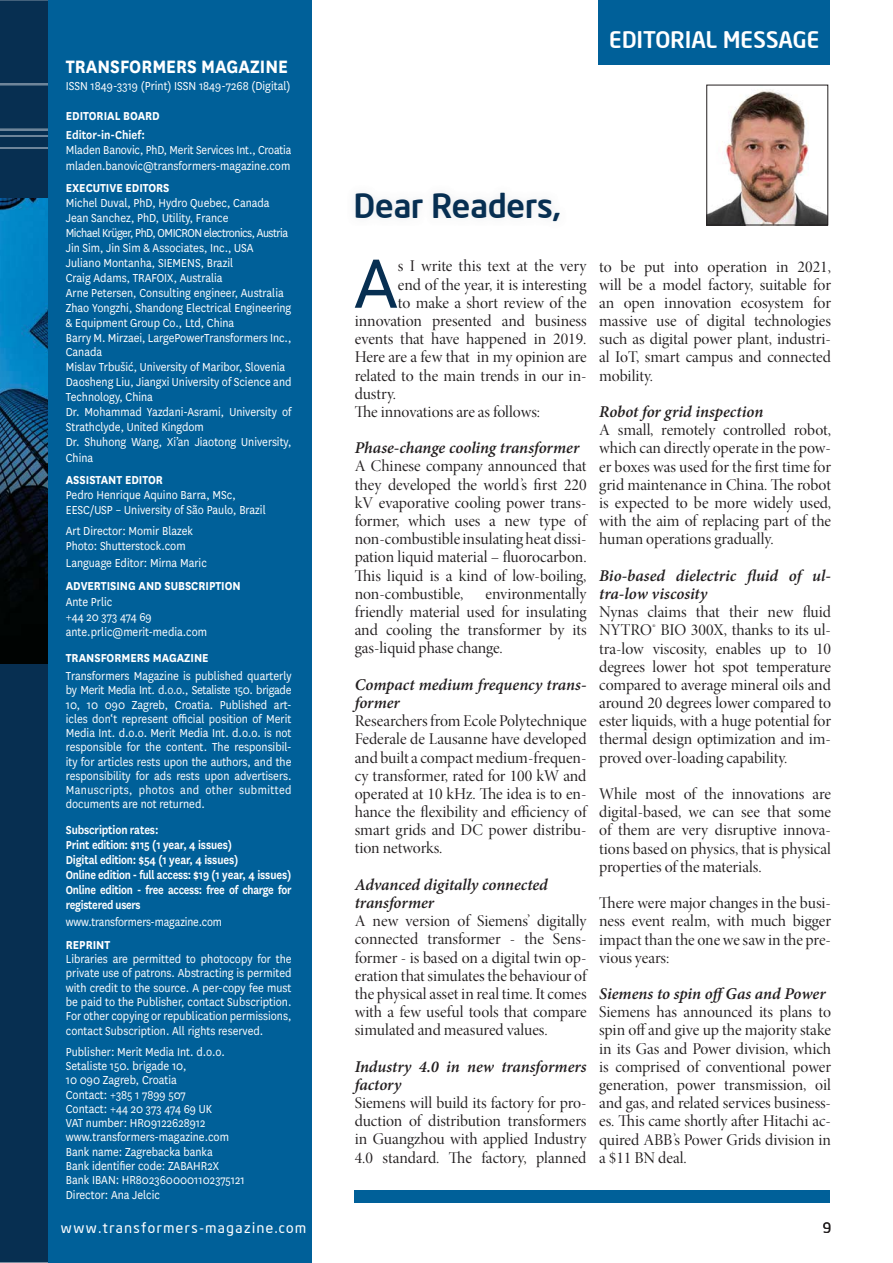
<style>
.page{position:relative;width:893px;height:1263px;background:#fff}
.page>*{position:absolute;margin:0;border:0;box-sizing:border-box;transform-origin:0 0}
.t1{font:67.65px "Roboto";color:#072f52}
.t2{font:500 33px "Neo Sans Intel";color:#072f52}
.t3{font:500 22.5px "Neo Sans Intel";letter-spacing:.01em;color:#fff}
.t4{font:700 21px "National";color:#fff;scale:.9 1}
.t5{font:16.5px/18.1px "Minion Pro Disp";color:#231f20;text-align:justify}
.t6{font:italic 600 16.5px/18.1px "Minion Pro";color:#231f20}
.t7{font:14.25px "Neo Sans Intel";letter-spacing:.11em;color:#fff}
.t8{font:14.25px "Neo Sans Intel";color:#231f20}
.t9{font:13.5px/15px "National";color:#fff;scale:.9 1}
.t10{font:600 13.5px/15px "National";letter-spacing:-.02em;color:#fff;scale:.88 1}
.t11{font:700 13.5px "National";color:#fff;scale:.9 1}
.t12{font:13.5px "National";color:#fff;scale:.88 1}
.t13{font:600 13.5px "National";color:#fff;scale:.9 1}
</style>
<div class="page">
<div style="left:0;top:0;width:48px;height:1263px;background:#072f51"></div>
<hr style="left:0;top:135px;width:56px;height:2px;background:#6e859a">
<hr style="left:0;top:129px;width:56px;height:1px;background:#6e859a">
<hr style="left:0;top:84px;width:56px;height:1px;background:#6e859a">
<hr style="left:0;top:147px;width:56px;height:2px;background:#6e859a">
<img style="left:0;top:199px;width:48px;height:465px">
<div style="left:48px;top:0;width:263px;height:1263px;background:#006099"></div>
<img style="left:708px;top:89px;width:118px;height:135px">
<div style="left:706px;top:85px;width:122px;height:141px;border:1px solid #231f20"></div>
<div style="left:355px;top:1190px;width:475px;height:12px;background:#006099"></div>
<div style="left:598px;top:0;width:232px;height:65px;background:#006099"></div>
<p class="t4" style="left:66px;top:54px;width:248px">TRANSFORMERS MAGAZINE</p>
<p class="t9" style="left:66px;top:80px;width:251px">ISSN 1849-3319 (Print) ISSN 1849-7268 (Digital)</p>
<p class="t11" style="left:66px;top:107px;width:106px">EDITORIAL BOARD</p>
<p class="t13" style="left:66px;top:130px;width:90px">Editor-in-Chief:</p>
<p class="t9" style="left:66px;top:142px;width:252px;line-height:16.5px">Mladen Banovic, PhD, Merit Services Int., Croatia mladen.banovic@transformers-magazine.com</p>
<p class="t11" style="left:66px;top:179px;width:117px">EXECUTIVE EDITORS</p>
<p class="t9" style="left:66px;top:196px;width:252px">Michel Duval, PhD, Hydro Quebec, Canada Jean Sanchez, PhD, Utility, France<br>Michael Krüger, PhD, OMICRON electronics, Austria Jin Sim, Jin Sim &amp; Associates, Inc., USA Juliano Montanha, SIEMENS, Brazil<br>Craig Adams, TRAFOIX, Australia<br>Arne Petersen, Consulting engineer, Australia Zhao Yongzhi, Shandong Electrical Engineering &amp; Equipment Group Co., Ltd, China<br>Barry M. Mirzaei, LargePowerTransformers Inc., Canada<br>Mislav Trbušić, University of Maribor, Slovenia Daosheng Liu, Jiangxi University of Science and Technology, China<br>Dr. Mohammad Yazdani-Asrami, University of Strathclyde, United Kingdom<br>Dr. Shuhong Wang, Xi’an Jiaotong University, China</p>
<p class="t11" style="left:66px;top:471px;width:109px">ASSISTANT EDITOR</p>
<p class="t9" style="left:66px;top:487px;width:224px;line-height:15.8px">Pedro Henrique Aquino Barra, MSc,<br>EESC/USP – University of São Paulo, Brazil</p>
<p class="t9" style="left:66px;top:524px;width:143px">Art Director: Momir Blazek<br>Photo: Shutterstock.com</p>
<p class="t9" style="left:66px;top:556px;width:158px">Language Editor: Mirna Maric</p>
<p class="t11" style="left:66px;top:577px;width:196px">ADVERTISING AND SUBSCRIPTION</p>
<p class="t9" style="left:66px;top:595px;width:159px">Ante Prlic<br>+44 20 373 474 69 ante.prlic@merit-media.com</p>
<p class="t11" style="left:66px;top:649px;width:160px">TRANSFORMERS MAGAZINE</p>
<p class="t9" style="left:66px;top:670px;width:252px;line-height:14.2px;text-align:justify">Transformers Magazine is published quarterly by Merit Media Int. d.o.o., Setaliste 150. brigade 10, 10 090 Zagreb, Croatia. Published art&shy;icles don‘t represent official position of Merit Media Int. d.o.o. Merit Media Int. d.o.o. is not responsible for the content. The responsibil&shy;ity for articles rests upon the authors, and the re sponsibility for ads rests upon advertisers.<br>Man uscripts, photos and other submitted docu ments are not returned.</p>
<p class="t10" style="left:66px;top:823px;width:258px">Subscription rates:<br>Print edition: $115 (1 year, 4 issues)<br>Digital edition: $54 (1 year, 4 issues)<br>Online edition - full access: $19 (1 year, 4 issues)<br>Online edition - free access: free of charge for r egistered users</p>
<p class="t12" style="left:66px;top:917px;width:179px">www.transformers-magazine.com</p>
<p class="t11" style="left:66px;top:936px;width:51px">REPRINT</p>
<p class="t9" style="left:66px;top:953px;width:252px;line-height:14.4px;text-align:justify">Libraries are permitted to photocopy for the private use of patrons. Abstracting is permited with credit to the source. A per-copy fee must be paid to the Publisher, contact Subscription.<br>For other copying or republication permis sions, contact Subscription. All rights reserved.</p>
<p class="t9" style="left:66px;top:1045px;width:200px;line-height:14.2px">Publisher: Merit Media Int. d.o.o.<br>Setaliste 150. brigade 10,<br>10 090 Zagreb, Croatia<br>Contact: +385 1 7899 507<br>Contact: +44 20 373 474 69 UK<br>VAT number: HR09122628912 www.transformers-magazine.com<br>Bank name: Zagrebacka banka<br>Bank identifier code: ZABAHR2X<br>Bank IBAN: HR8023600001102375121<br>Director: Ana Jelcic</p>
<h3 class="t3" style="left:609px;top:25px;width:212px">EDITORIAL MESSAGE</h3>
<h2 class="t2" style="left:354px;top:184px;width:209px">Dear Readers,</h2>
<h1 class="t1" style="left:354px;top:237px;width:45px">A</h1>
<p class="t5" style="left:398px;top:258px;width:190px">s I write this text at the very</p>
<p class="t5" style="left:398px;top:277px;width:190px">end of the year, it is interesting</p>
<p class="t5" style="left:398px;top:295px;width:190px">to make a short review of the</p>
<p class="t5" style="left:355px;top:313px;width:233px">innovation presented and business</p>
<p class="t5" style="left:355px;top:331px;width:233px">events that have happened in 2019.</p>
<p class="t5" style="left:355px;top:349px;width:233px">Here are a few that in my opinion are</p>
<p class="t5" style="left:355px;top:368px;width:233px">related to the main trends in our in-</p>
<p class="t5" style="left:355px;top:386px;width:43px">dustry.</p>
<p class="t5" style="left:355px;top:404px;width:187px">The innovations are as follows:</p>
<p class="t6" style="left:355px;top:440px;width:226px">Phase-change cooling transformer</p>
<p class="t5" style="left:355px;top:458px;width:233px">A Chinese company announced that they developed the world’s first 220 kV evaporative cooling power trans&shy;former, which uses a new type of non-combustible insulating heat dissi&shy;pation liquid material – fluorocarbon.<br>This liquid is a kind of low-boiling, non-combustible,</p>
<p class="t5" style="left:355px;top:586px;width:233px;text-indent:131px">environmentally friendly material used for insulating and cooling the transformer by its gas-liquid phase change.</p>
<p class="t6" style="left:355px;top:677px;width:233px">Compact medium frequency trans&shy;former</p>
<p class="t5" style="left:355px;top:713px;width:233px">Researchers from Ecole Polytechnique Federale de Lausanne have developed and built a compact medium-frequen&shy;cy transformer, rated for 100 kW and operated at 10 kHz. The idea is to en&shy;hance the flexibility and efficiency of smart grids and DC power distribu&shy;tion networks.</p>
<p class="t6" style="left:355px;top:877px;width:195px">Advanced digitally connected transformer</p>
<p class="t5" style="left:355px;top:913px;width:233px">A new version of Siemens’ digitally connected transformer - the Sens&shy;former - is based on a digital twin op&shy;eration that simulates the behaviour of the physical asset in real time. It comes with a few useful tools that compare simulated and measured values.</p>
<p class="t6" style="left:355px;top:1059px;width:233px">Industry 4.0 in new transformers factory</p>
<p class="t5" style="left:355px;top:1095px;width:233px">Siemens will build its factory for pro&shy;duction of distribution transformers in Guangzhou with applied Industry 4.0 standard. The factory, planned</p>
<p class="t5" style="left:599px;top:259px;width:233px">to be put into operation in 2021, will be a model factory, suitable for an open innovation ecosystem for massive use of digital technologies such as digital power plant, industri&shy;al IoT, smart campus and connected mobility.</p>
<p class="t6" style="left:599px;top:404px;width:166px">Robot for grid inspection</p>
<p class="t5" style="left:599px;top:422px;width:233px">A small, remotely controlled robot, which can directly operate in the pow&shy;er boxes was used for the first time for grid maintenance in China. The robot is expected to be more widely used, with the aim of replacing part of the human operations gradually.</p>
<p class="t6" style="left:599px;top:568px;width:233px">Bio-based dielectric fluid of ul&shy;tra-low viscosity</p>
<p class="t5" style="left:599px;top:604px;width:233px">Nynas claims that their new fluid NYTRO® BIO 300X, thanks to its ul&shy;tra-low viscosity, enables up to 10 degrees lower hot spot temperature compared to average mineral oils and around 20 degrees lower compared to ester liquids, with a huge potential for thermal design optimization and im&shy;proved over-loading capability.</p>
<p class="t5" style="left:599px;top:786px;width:233px">While most of the innovations are digital-based, we can see that some of them are very disruptive innova&shy;tions based on physics, that is physical properties of the materials.</p>
<p class="t5" style="left:599px;top:895px;width:233px">There were major changes in the busi&shy;ness event realm, with much bigger impact than the one we saw in the pre&shy;vious years:</p>
<p class="t6" style="left:599px;top:986px;width:228px">Siemens to spin off Gas and Power</p>
<p class="t5" style="left:599px;top:1004px;width:233px">Siemens has announced its plans to spin off and give up the majority stake in its Gas and Power division, which is comprised of conventional power generation, power transmission, oil and gas, and related services business&shy;es. This came shortly after Hitachi ac&shy;quired ABB’s Power Grids division in a $11 BN deal.</p>
<p class="t7" style="left:61px;top:1219px;width:247px">www.transformers-magazine.com</p>
<p class="t8" style="left:823px;top:1218px;width:10px">9</p>
</div>
